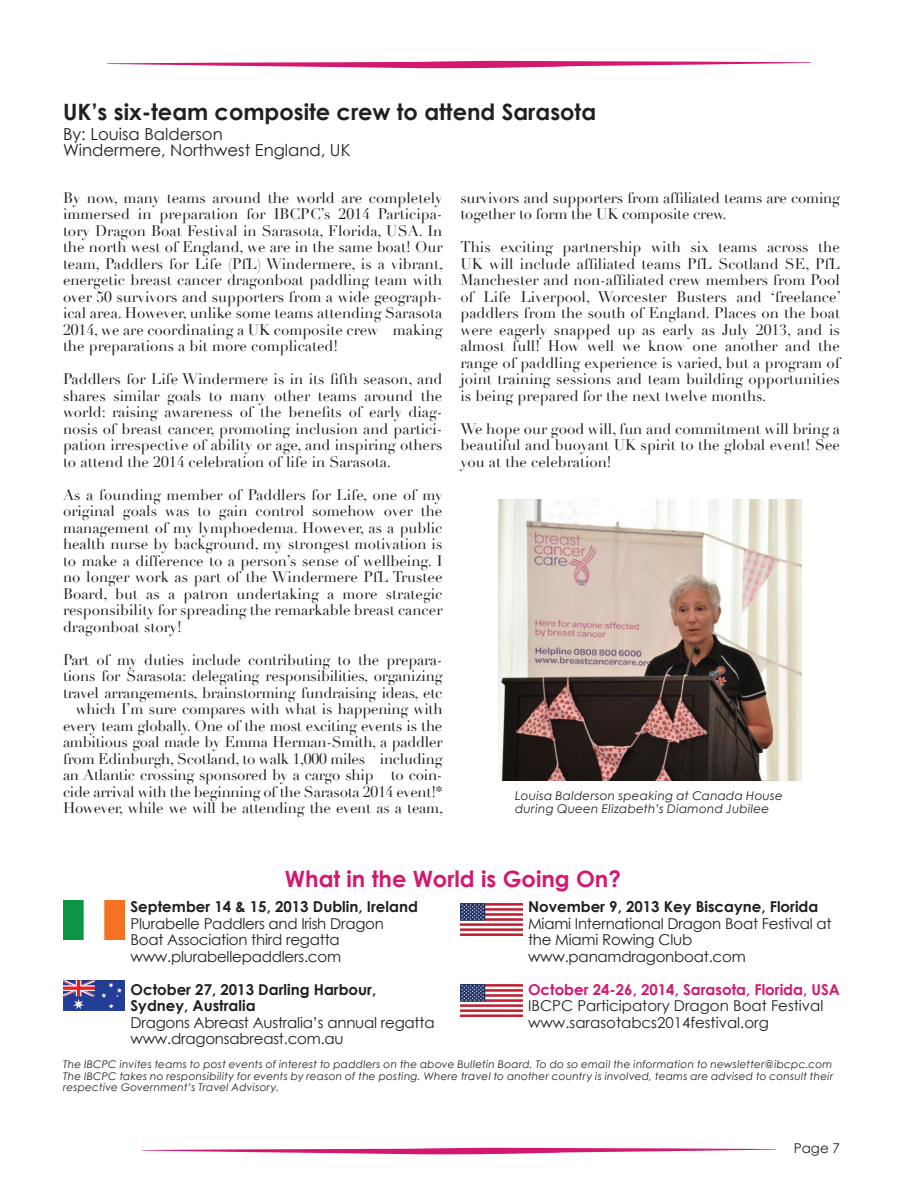
<style>
.page{position:relative;width:918px;height:1188px;background:#fff}
.page>*{position:absolute;margin:0;border:0;box-sizing:border-box;transform-origin:0 0}
.t1{font:700 22.5px "Century Gothic";color:#231f20}
.t2{font:700 22.5px "Century Gothic";color:#d4176f}
.t3{font:16.5px/16.5px "Century Gothic";color:#231f20}
.Body_Copy{font:15px/16.5px "Didot";color:#231f20;text-align:justify}
.What_in_the_World{font:15px/16.5px "Century Gothic";letter-spacing:-.015em;color:#231f20}
.t4{font:13.5px "Century Gothic";color:#231f20}
.photo_caption{font:italic 12px/13.5px "Century Gothic";letter-spacing:.02em;color:#231f20}
.photo_caption_copy{font:italic 10.5px/11.2px "Century Gothic";letter-spacing:.025em;color:#231f20;text-align:justify}
.s1{font-weight:700}
.s2{font-weight:700;color:#d4176f}
</style>
<div class="page">
<svg style="left:107px;top:61px;width:704px;height:7px"></svg>
<svg style="left:142px;top:1148px;width:634px;height:7px"></svg>
<img style="left:63px;top:900px;width:62px;height:40px">
<img style="left:63px;top:980px;width:62px;height:31px">
<img style="left:460px;top:903px;width:62px;height:32px">
<img style="left:460px;top:984px;width:62px;height:32px">
<img style="left:499px;top:500px;width:303px;height:280px">
<p class="t1" style="left:63px;top:95px;width:535px">UK’s six-team composite crew to attend Sarasota</p>
<p class="t3" style="left:63px;top:125px;width:289px">By: Louisa Balderson<br>Windermere, Northwest England, UK</p>
<p class="Body_Copy" style="left:63px;top:189px;width:382px">By now, many teams around the world are completely immersed in preparation for IBCPC’s 2014 Participa&shy;tory Dragon Boat Festival in Sarasota, Florida, USA. In the north west of England, we are in the same boat! Our team, Paddlers for Life (PfL) Windermere, is a vibrant, energetic breast cancer dragonboat paddling team with over 50 survivors and supporters from a wide geograph&shy;ical area. However, unlike some teams attending Sarasota 2014, we are coordinating a UK composite crew – making the preparations a bit more complicated!</p>
<p class="Body_Copy" style="left:63px;top:371px;width:381px">Paddlers for Life Windermere is in its fifth season, and shares similar goals to many other teams around the world: raising awareness of the benefits of early diag&shy;nosis of breast cancer, promoting inclusion and partici&shy;pation irrespective of ability or age, and inspiring others to attend the 2014 celebration of life in Sarasota.</p>
<p class="Body_Copy" style="left:63px;top:486px;width:381px">As a founding member of Paddlers for Life, one of my original goals was to gain control somehow over the management of my lymphoedema. However, as a public health nurse by background, my strongest motivation is to make a difference to a person’s sense of wellbeing. I no longer work as part of the Windermere PfL Trustee Board, but as a patron undertaking a more strategic responsibility for spreading the remarkable breast cancer dragonboat story!</p>
<p class="Body_Copy" style="left:63px;top:651px;width:381px">Part of my duties include contributing to the prepara&shy;tions for Sarasota: delegating responsibilities, organizing travel arrangements, brainstorming fundraising ideas, etc</p>
<p class="Body_Copy" style="left:63px;top:701px;width:382px">– which I’m sure compares with what is happening with every team globally. One of the most exciting events is the ambitious goal made by Emma Herman-Smith, a paddler from Edinburgh, Scotland, to walk 1,000 miles – including an Atlantic crossing sponsored by a cargo ship – to coin&shy;cide arrival with the beginning of the Sarasota 2014 event!* However, while we will be attending the event as a team,</p>
<p class="Body_Copy" style="left:460px;top:189px;width:381px">survivors and supporters from affiliated teams are coming together to form the UK composite crew.</p>
<p class="Body_Copy" style="left:460px;top:239px;width:382px">This exciting partnership with six teams across the UK will include affiliated teams PfL Scotland SE, PfL Manchester and non-affiliated crew members from Pool of Life Liverpool, Worcester Busters and ‘freelance’ paddlers from the south of England. Places on the boat were eagerly snapped up as early as July 2013, and is almost full! How well we know one another and the range of paddling experience is varied, but a program of joint training sessions and team building opportunities is being prepared for the next twelve months.</p>
<p class="Body_Copy" style="left:460px;top:420px;width:381px">We hope our good will, fun and commitment will bring a beautiful and buoyant UK spirit to the global event! See you at the celebration!</p>
<p class="photo_caption" style="left:515px;top:788px;width:269px">Louisa Balderson speaking at Canada House during Queen Elizabeth’s Diamond Jubilee</p>
<p class="t2" style="left:285px;top:861px;width:338px">What in the World is Going On?</p>
<p class="What_in_the_World" style="left:130px;top:898px;width:289px"><span class="s1">September 14 &amp; 15, 2013 Dublin, Ireland </span>Plurabelle Paddlers and Irish Dragon Boat Association third regatta www.plurabellepaddlers.com</p>
<p class="What_in_the_World" style="left:130px;top:981px;width:306px"><span class="s1">October 27, 2013 Darling Harbour,<br>Sydney, Australia<br></span>Dragons Abreast Australia’s annual regatta www.dragonsabreast.com.au</p>
<p class="What_in_the_World" style="left:528px;top:898px;width:305px"><span class="s1">November 9, 2013 Key Biscayne, Florida </span>Miami International Dragon Boat Festival at the Miami Rowing Club www.panamdragonboat.com</p>
<p class="What_in_the_World" style="left:528px;top:981px;width:313px"><span class="s2">October 24-26, 2014, Sarasota, Florida, USA<br></span>IBCPC Participatory Dragon Boat Festival www.sarasotabcs2014festival.org</p>
<p class="photo_caption_copy" style="left:63px;top:1059px;width:772px">The IBCPC invites teams to post events of interest to paddlers on the above Bulletin Board. To do so email the information to newsletter@ibcpc.com The IBCPC takes no responsibility for events by reason of the posting. Where travel to another country is involved, teams are advised to consult their respective Government’s Travel Advisory.</p>
<p class="t4" style="left:794px;top:1139px;width:48px">Page 7</p>
</div>
